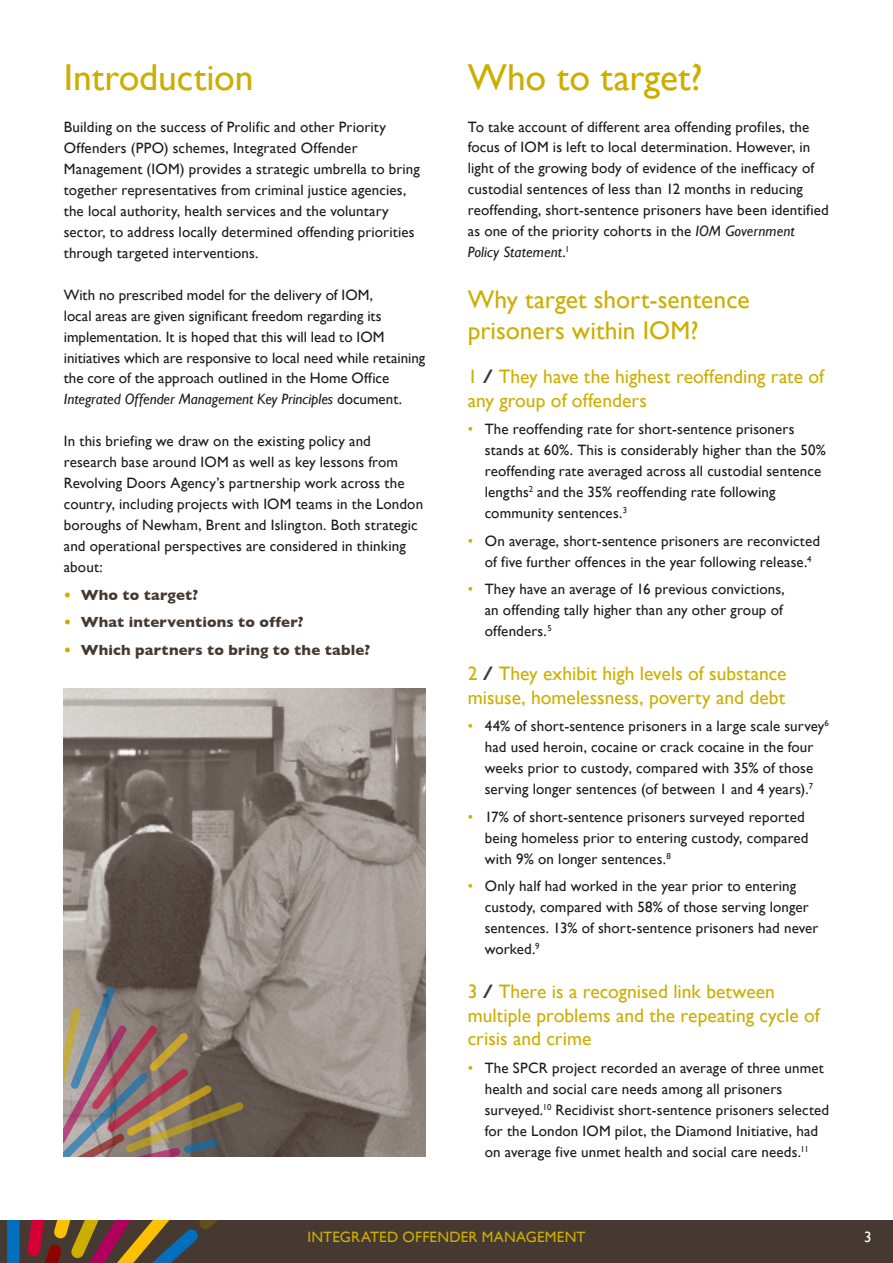
<style>
.page{position:relative;width:893px;height:1263px;background:#fff}
.page>*{position:absolute;margin:0;border:0;box-sizing:border-box;transform-origin:0 0}
.t1{font:37.5px "Gill Sans";color:#cdae00}
.t2{font:25.5px/30.6px "Gill Sans";color:#cdae00}
.t3{font:19.5px/23.4px "Gill Sans";color:#cdae00}
.t4{font:15px/21px "Gill Sans";letter-spacing:.01em;color:#1b1c20}
.t5{font:700 15px "Gill Sans";letter-spacing:.015em;color:#463932}
.t6{font:15px "Gill Sans";letter-spacing:.015em;color:#cdae00}
.t7{font:15px "Gill Sans";color:#fff}
.s1{font-style:italic}
.s2{color:#cdae00}
.s3{font-weight:700;color:#463932}
</style>
<div class="page">
<div style="left:0;top:1220px;width:893px;height:43px;background:#463932"></div>
<svg style="left:7px;top:1220px;width:211px;height:43px"></svg>
<img style="left:64px;top:689px;width:361px;height:468px">
<svg style="left:64px;top:986px;width:180px;height:171px;background:#88766e"></svg>
<h1 class="t1" style="left:64px;top:55px;width:191px">Introduction</h1>
<p class="t4" style="left:64px;top:116px;width:358px">Building on the success of Prolific and other Priority Offenders (PPO) schemes, Integrated Offender Management (IOM) provides a strategic umbrella to bring together representatives from criminal justice agencies, the local authority, health services and the voluntary sector, to address locally determined offending priorities through targeted interventions.</p>
<p class="t4" style="left:64px;top:284px;width:363px">With no prescribed model for the delivery of IOM,<br>local areas are given significant freedom regarding its implementation. It is hoped that this will lead to IOM initiatives which are responsive to local need while retaining the core of the approach outlined in the Home Office <span class="s1">Integrated Offender Management Key Principles</span> document.</p>
<p class="t4" style="left:64px;top:431px;width:361px">In this briefing we draw on the existing policy and research base around IOM as well as key lessons from Revolving Doors Agency’s partnership work across the country, including projects with IOM teams in the London boroughs of Newham, Brent and Islington. Both strategic and operational perspectives are considered in thinking about:</p>
<p class="t5" style="left:64px;top:586px;width:136px"><span class="s2">•</span> Who to target?</p>
<p class="t5" style="left:64px;top:613px;width:241px"><span class="s2">•</span> What interventions to offer?</p>
<p class="t5" style="left:64px;top:641px;width:308px"><span class="s2">•</span> Which partners to bring to the table?</p>
<h1 class="t1" style="left:468px;top:55px;width:236px">Who to target?</h1>
<p class="t4" style="left:468px;top:116px;width:363px">To take account of different area offending profiles, the focus of IOM is left to local determination. However, in light of the growing body of evidence of the inefficacy of custodial sentences of less than 12 months in reducing reoffending, short-sentence prisoners have been identified as one of the priority cohorts in the <span class="s1">IOM Government Policy Statement</span>.<sup>1</sup></p>
<h2 class="t2" style="left:468px;top:284px;width:283px">Why target short-sentence prisoners within IOM?</h2>
<h3 class="t3" style="left:468px;top:365px;width:358px">1 <span class="s3">/</span> They have the highest reoffending rate of any group of offenders</h3>
<p class="t4" style="left:485px;top:418px;width:343px;text-indent:-17px"><span class="s2">•</span> The reoffending rate for short-sentence prisoners stands at 60%. This is considerably higher than the 50% reoffending rate averaged across all custodial sentence lengths<sup>2</sup> and the 35% reoffending rate following community sentences.<sup>3</sup></p>
<p class="t4" style="left:468px;top:530px;width:354px;text-align:center"><span class="s2">•</span> On average, short-sentence prisoners are reconvicted of five further offences in the year following release.<sup>4</sup></p>
<p class="t4" style="left:485px;top:578px;width:302px;text-indent:-17px"><span class="s2">•</span> They have an average of 16 previous convictions, an offending tally higher than any other group of offenders.<sup>5</sup></p>
<h3 class="t3" style="left:468px;top:662px;width:320px">2 <span class="s3">/</span> They exhibit high levels of substance misuse, homelessness, poverty and debt</h3>
<p class="t4" style="left:468px;top:715px;width:363px;text-align:center"><span class="s2">•</span> 44% of short-sentence prisoners in a large scale survey<sup>6 </sup>had used heroin, cocaine or crack cocaine in the four weeks prior to custody, compared with 35% of those serving longer sentences (of between 1 and 4 years).<sup>7</sup></p>
<p class="t4" style="left:485px;top:806px;width:325px;text-indent:-17px"><span class="s2">•</span> 17% of short-sentence prisoners surveyed reported being homeless prior to entering custody, compared with 9% on longer sentences.<sup>8</sup></p>
<p class="t4" style="left:485px;top:875px;width:335px;text-indent:-17px"><span class="s2">•</span> Only half had worked in the year prior to entering custody, compared with 58% of those serving longer sentences. 13% of short-sentence prisoners had never worked.<sup>9</sup></p>
<h3 class="t3" style="left:468px;top:980px;width:353px">3 <span class="s3">/</span> There is a recognised link between multiple problems and the repeating cycle of crisis and crime</h3>
<p class="t4" style="left:485px;top:1057px;width:346px;text-indent:-17px"><span class="s2">•</span> The SPCR project recorded an average of three unmet health and social care needs among all prisoners surveyed.<sup>10</sup> Recidivist short-sentence prisoners selected for the London IOM pilot, the Diamond Initiative, had on average five unmet health and social care needs.<sup>11</sup></p>
<p class="t6" style="left:307px;top:1228px;width:280px">INTEGRATED OFFENDER MANAGEMENT</p>
<p class="t7" style="left:864px;top:1228px;width:9px">3</p>
</div>
